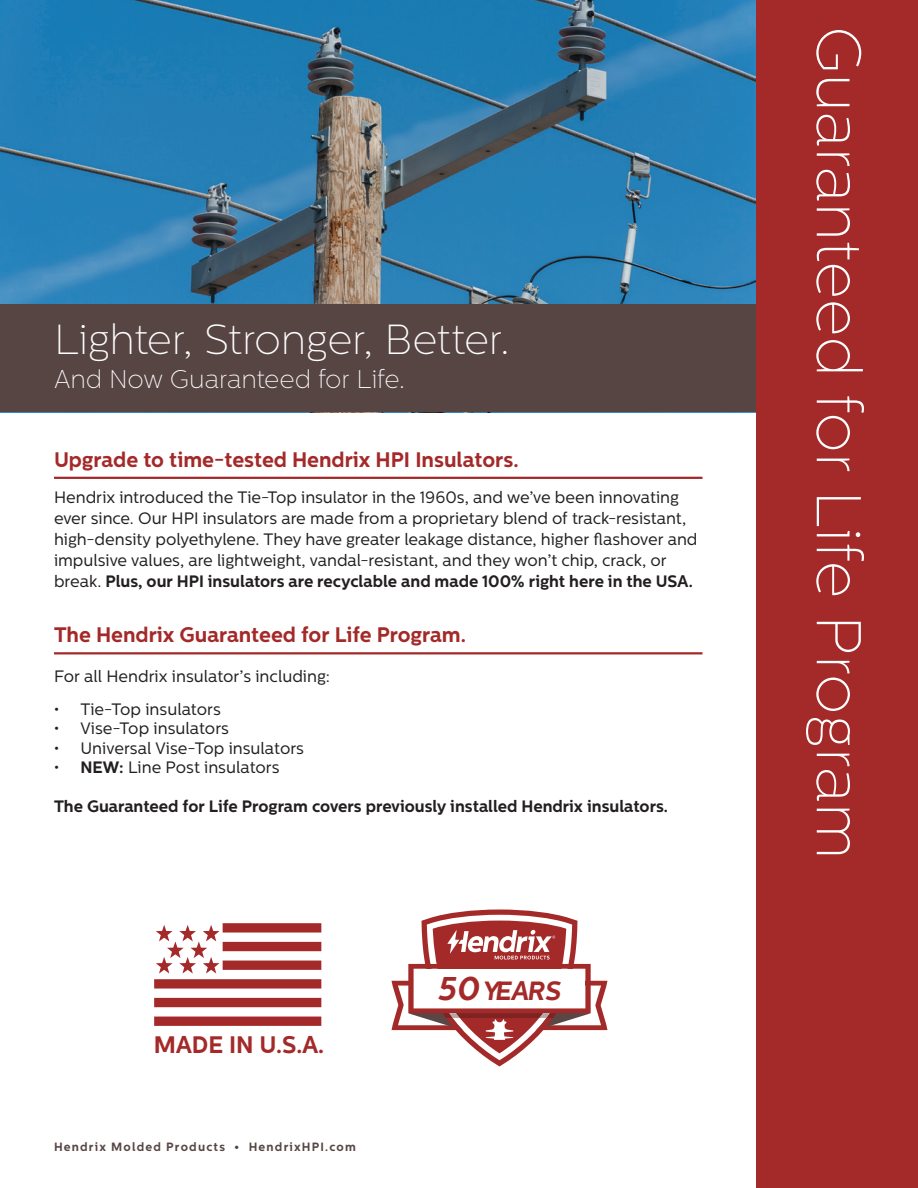
<style>
.page{position:relative;width:918px;height:1188px;background:#fff}
.page>*{position:absolute;margin:0;border:0;box-sizing:border-box;transform-origin:0 0}
.t1{font:100 63px "Centrale Sans";color:#fff}
.t2{font:100 42px "Centrale Sans";letter-spacing:-.01em;color:#fff}
.t3{font:700 26.4px "Centrale Sans";color:#a42a29}
.t4{font:100 25.5px "Centrale Sans";letter-spacing:-.005em;color:#fff}
.t5{font:700 23.85px "Centrale Sans";color:#a42929}
.t6{font:700 21px "Centrale Sans";color:#a42929}
.t7{font:16.5px/21px "Centrale Sans";color:#231f20}
.t8{font:700 16.5px "Centrale Sans";color:#231f20}
.t9{font:700 12px "Centrale Sans";letter-spacing:.1em;color:#574544}
.s1{font-weight:700}
.s2{font-size:13.5px}
.s3{font-size:32.85px}
</style>
<div class="page">
<div style="left:756px;top:0;width:162px;height:1188px;background:#a42929"></div>
<hr style="left:54px;top:477px;width:649px;height:2px;background:#a42929">
<hr style="left:54px;top:652px;width:649px;height:2px;background:#a42929">
<img style="left:0;top:0;width:756px;height:413px">
<div style="left:0;top:305px;width:756px;height:107px;background:#574544"></div>
<svg style="left:391px;top:910px;width:216px;height:156px"></svg>
<div style="left:223px;top:923px;width:98px;height:10px;background:#a42929"></div>
<div style="left:223px;top:942px;width:98px;height:9px;background:#a42929"></div>
<div style="left:223px;top:961px;width:98px;height:9px;background:#a42929"></div>
<div style="left:154px;top:979px;width:167px;height:10px;background:#a42929"></div>
<div style="left:154px;top:998px;width:167px;height:9px;background:#a42929"></div>
<div style="left:154px;top:1017px;width:167px;height:9px;background:#a42929"></div>
<svg style="left:156px;top:925px;width:63px;height:49px"></svg>
<h2 class="t2" style="left:54px;top:316px;width:457px">Lighter, Stronger, Better.</h2>
<h3 class="t4" style="left:54px;top:365px;width:352px">And Now Guaranteed for Life.</h3>
<p class="t6" style="left:54px;top:447px;width:466px">Upgrade to time-tested Hendrix HPI Insulators.</p>
<p class="t7" style="left:54px;top:486px;width:645px">Hendrix introduced the Tie-Top insulator in the 1960s, and we’ve been innovating ever since. Our HPI insulators are made from a proprietary blend of track-resistant, high-density polyethylene. They have greater leakage distance, higher flashover and impulsive values, are lightweight, vandal-resistant, and they won’t chip, crack, or break. <span class="s1">Plus, our HPI insulators are recyclable and made 100% right here in the USA.</span></p>
<p class="t6" style="left:54px;top:623px;width:414px">The Hendrix Guaranteed for Life Program.</p>
<p class="t7" style="left:54px;top:665px;width:278px">For all Hendrix insulator’s including:</p>
<p class="t7" style="left:54px;top:698px;width:168px">• Tie-Top insulators</p>
<p class="t7" style="left:54px;top:718px;width:176px">• Vise-Top insulators</p>
<p class="t7" style="left:54px;top:737px;width:252px">• Universal Vise-Top insulators</p>
<p class="t7" style="left:54px;top:757px;width:227px">• <span class="s1">NEW:</span> Line Post insulators</p>
<p class="t8" style="left:54px;top:797px;width:616px">The Guaranteed for Life Program covers previously installed Hendrix insulators.</p>
<h3 class="t5" style="left:154px;top:1031px;width:172px">MADE IN U.S.A.</h3>
<p class="t9" style="left:54px;top:1140px;width:303px">Hendrix Molded Products <span class="s2">•</span> HendrixHPI.com</p>
<h3 class="t3" style="left:437px;top:975px;width:129px"><span class="s3">50</span> YEARS</h3>
<h1 class="t1" style="left:873px;top:26px;width:835px;rotate:90deg">Guaranteed for Life Program</h1>
</div>
